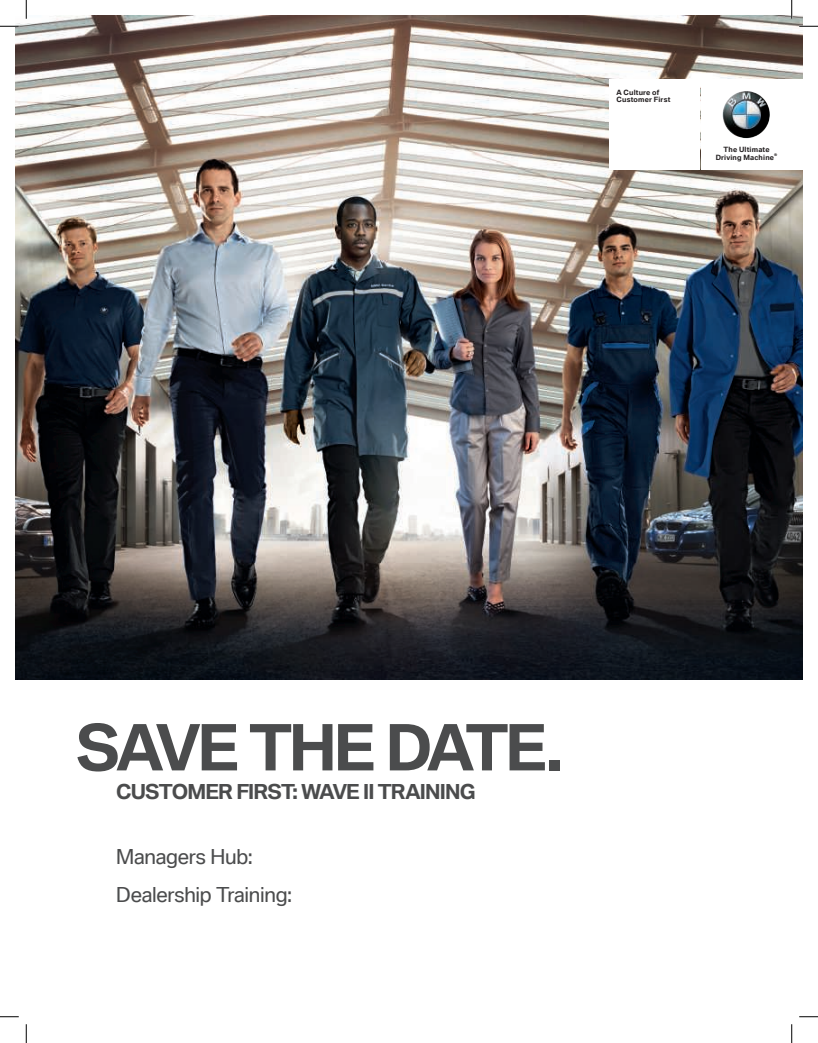
<style>
.page{position:relative;width:818px;height:1043px;background:#fff}
.page>*{position:absolute;margin:0;border:0;box-sizing:border-box;transform-origin:0 0}
.t1{font:700 61.38px "BMW Type Global Pro";letter-spacing:-.06em;color:#4b4c4d}
.t2{font:20px "BMW Type Global Pro";letter-spacing:-.01em;color:#4b4c4d}
.t3{font:700 20px "BMW Type Global Pro";letter-spacing:-.04em;color:#4b4c4d}
.t4{font:700 7px/7.8px "BMW Type Global Pro";letter-spacing:.025em;color:#231f20}
.t5{font:700 3.5px "BMW Type Global Pro";color:#231f20}
</style>
<div class="page">
<img style="left:15px;top:15px;width:787px;height:664px">
<div style="left:609px;top:79px;width:90px;height:90px;background:#fff"></div>
<div style="left:701px;top:79px;width:101px;height:90px;background:#fff"></div>
<img style="left:722px;top:91px;width:47px;height:47px">
<svg style="left:0;top:25px;width:19px;height:2px"></svg>
<svg style="left:799px;top:25px;width:19px;height:2px"></svg>
<svg style="left:0;top:1016px;width:19px;height:1px"></svg>
<svg style="left:799px;top:1016px;width:19px;height:1px"></svg>
<svg style="left:25px;top:0;width:2px;height:19px"></svg>
<svg style="left:25px;top:1024px;width:2px;height:18px"></svg>
<svg style="left:790px;top:0;width:2px;height:19px"></svg>
<svg style="left:791px;top:1024px;width:1px;height:18px"></svg>
<p class="t4" style="left:616px;top:88px;width:55px">A Culture of<br>Customer First</p>
<p class="t4" style="left:715px;top:146px;width:60px;text-align:center">The Ultimate<br>Driving Machine</p>
<p class="t5" style="left:774px;top:153px;width:5px">®</p>
<p class="t1" style="left:76px;top:713px;width:489px">SAVE THE DATE.</p>
<p class="t3" style="left:116px;top:780px;width:361px">CUSTOMER FIRST: WAVE II TRAINING</p>
<p class="t2" style="left:116px;top:842px;width:138px">Managers Hub:</p>
<p class="t2" style="left:116px;top:880px;width:177px">Dealership Training:</p>
</div>
